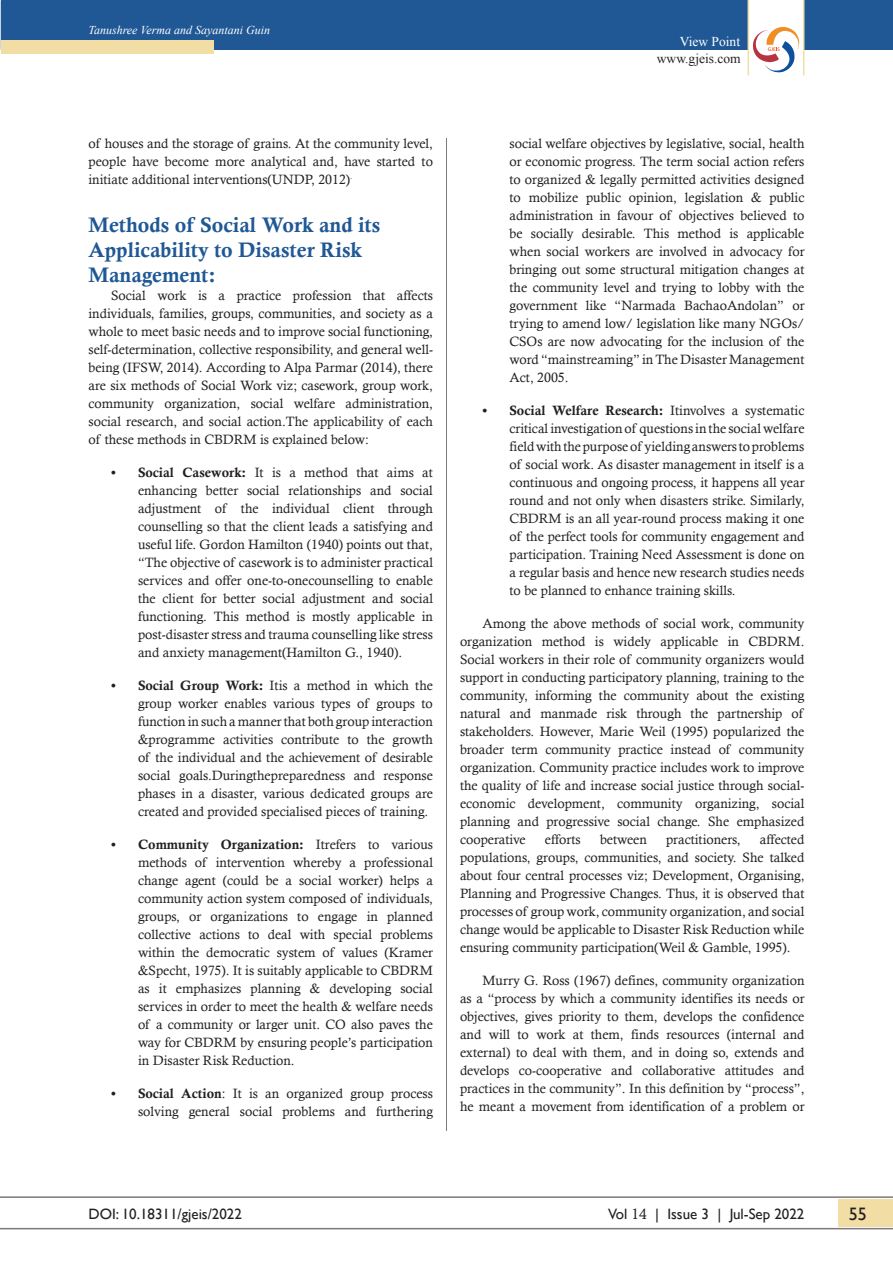
<style>
.page{position:relative;width:893px;height:1263px;background:#fff}
.page>*{position:absolute;margin:0;border:0;box-sizing:border-box;transform-origin:0 0}
.Paragraph_Style_2{font:21px/24.8px "Calis MT Bol";color:#1f5895}
.t1{font:18px "Gill Sans";color:#231f20}
.t2{font:15px "Gill Sans";color:#231f20}
.Final_Body_Text{font:13.5px/18px "Calisto";color:#231f20;text-align:justify}
.t3{font:13.5px "Times New Roman";color:#231f20}
.t4{font:13.5px "Times New Roman";color:#fff}
.t5{font:italic 12px "Times New Roman";color:#fff}
.s1{font-family:"Calis MT Bol"}
.s2{font-family:"Calisto"}
</style>
<div class="page">
<div style="left:839px;top:1199px;width:54px;height:27px;background:#f2dea5"></div>
<hr style="left:0;top:1196px;width:893px;height:2px;background:#7c787d">
<hr style="left:0;top:1228px;width:893px;height:1px;background:#7c787d">
<div style="left:1px;top:0;width:892px;height:50px;background:#1f5895"></div>
<div style="left:1px;top:40px;width:213px;height:14px;background:#f2dea5"></div>
<hr style="left:446px;top:138px;width:1px;height:993px;background:#7c787d">
<svg style="left:748px;top:0;width:56px;height:76px"></svg>
<p class="t5" style="left:88px;top:22px;width:183px">Tanushree Verma and Sayantani Guin</p>
<p class="t4" style="left:680px;top:32px;width:62px">View Point</p>
<p class="t3" style="left:657px;top:50px;width:85px">www.gjeis.com</p>
<p class="Final_Body_Text" style="left:88px;top:134px;width:346px">of houses and the storage of grains. At the community level, people have become more analytical and, have started to initiate additional interventions(UNDP, 2012)<sup>.</sup></p>
<p class="Paragraph_Style_2" style="left:88px;top:213px;width:293px">Methods of Social Work and its<br>Applicability to Disaster Risk<br>Management:</p>
<p class="Final_Body_Text" style="left:88px;top:286px;width:346px;text-indent:22px">Social work is a practice profession that affects individuals, families, groups, communities, and society as a whole to meet basic needs and to improve social functioning, self-determination, collective responsibility, and general well&shy;being (IFSW, 2014). According to Alpa Parmar (2014), there are six methods of Social Work viz; casework, group work, community organization, social welfare administration, social research, and social action.The applicability of each of these methods in CBDRM is explained below:</p>
<p class="Final_Body_Text" style="left:138px;top:463px;width:296px;text-indent:-27px"><span class="s1">• Social Casework:</span> It is a method that aims at enhancing better social relationships and social adjustment of the individual client through counselling so that the client leads a satisfying and useful life. Gordon Hamilton (1940) points out that, “The objective of casework is to administer practical services and offer one-to-onecounselling to enable the client for better social adjustment and social functioning. This method is mostly applicable in post-disaster stress and trauma counselling like stress and anxiety management(Hamilton G., 1940).</p>
<p class="Final_Body_Text" style="left:138px;top:676px;width:296px;text-indent:-27px"><span class="s1">• Social Group Work:</span> Itis a method in which the group worker enables various types of groups to function in such a manner that both group interaction &amp;programme activities contribute to the growth of the individual and the achievement of desirable social goals.Duringthepreparedness and response phases in a disaster, various dedicated groups are created and provided specialised pieces of training.</p>
<p class="Final_Body_Text" style="left:138px;top:835px;width:296px;text-indent:-27px"><span class="s1">• Community Organization:</span> Itrefers to various methods of intervention whereby a professional change agent (could be a social worker) helps a community action system composed of individuals, groups, or organizations to engage in planned collective actions to deal with special problems within the democratic system of values (Kramer &amp;Specht, 1975). It is suitably applicable to CBDRM as it emphasizes planning &amp; developing social services in order to meet the health &amp; welfare needs of a community or larger unit. CO also paves the way for CBDRM by ensuring people’s participation in Disaster Risk Reduction.</p>
<p class="Final_Body_Text" style="left:111px;top:1084px;width:323px;text-align:right"><span class="s1">• Social Action</span>: It is an organized group process solving general social problems and furthering</p>
<p class="Final_Body_Text" style="left:509px;top:134px;width:296px">social welfare objectives by legislative, social, health or economic progress. The term social action refers to organized &amp; legally permitted activities designed to mobilize public opinion, legislation &amp; public administration in favour of objectives believed to be socially desirable. This method is applicable when social workers are involved in advocacy for bringing out some structural mitigation changes at the community level and trying to lobby with the government like “Narmada BachaoAndolan” or trying to amend low/ legislation like many NGOs/ CSOs are now advocating for the inclusion of the word “mainstreaming” in The Disaster Management Act, 2005.</p>
<p class="Final_Body_Text" style="left:509px;top:401px;width:296px;text-indent:-27px"><span class="s1">• Social Welfare Research:</span> Itinvolves a systematic critical investigation of questionsin the socialwelfare field with the purpose of yielding answers to problems of social work. As disaster management in itself is a continuous and ongoing process, it happens all year round and not only when disasters strike. Similarly, CBDRM is an all year-round process making it one of the perfect tools for community engagement and participation. Training Need Assessment is done on a regular basis and hence new research studies needs to be planned to enhance training skills.</p>
<p class="Final_Body_Text" style="left:460px;top:614px;width:346px;text-indent:22px">Among the above methods of social work, community organization method is widely applicable in CBDRM.<br>Social workers in their role of community organizers would support in conducting participatory planning, training to the community, informing the community about the existing natural and manmade risk through the partnership of stakeholders. However, Marie Weil (1995) popularized the broader term community practice instead of community organization. Community practice includes work to improve the quality of life and increase social justice through social&shy;economic development, community organizing, social planning and progressive social change. She emphasized cooperative</p>
<p class="Final_Body_Text" style="left:545px;top:830px;width:37px">efforts</p>
<p class="Final_Body_Text" style="left:600px;top:830px;width:48px">between</p>
<p class="Final_Body_Text" style="left:666px;top:830px;width:76px">practitioners,</p>
<p class="Final_Body_Text" style="left:460px;top:830px;width:346px;text-indent:300px">affected populations, groups, communities, and society. She talked about four central processes viz; Development, Organising, Planning and Progressive Changes. Thus, it is observed that processes of group work, community organization, and social change would be applicable to Disaster Risk Reduction while ensuring community participation(Weil &amp; Gamble, 1995).</p>
<p class="Final_Body_Text" style="left:460px;top:971px;width:346px;text-indent:22px">Murry G. Ross (1967) defines, community organization as a “process by which a community identifies its needs or objectives, gives priority to them, develops the confidence and will to work at them, finds resources (internal and external) to deal with them, and in doing so, extends and develops co-cooperative and collaborative attitudes and practices in the community”. In this definition by “process”, he meant a movement from identification of a problem or</p>
<p class="t2" style="left:88px;top:1205px;width:155px">DOI: 10.18311/gjeis/2022</p>
<p class="t2" style="left:608px;top:1205px;width:198px">Vol <span class="s2">14</span> | Issue 3 | Jul-Sep 2022</p>
<p class="t1" style="left:849px;top:1203px;width:19px">55</p>
</div>
